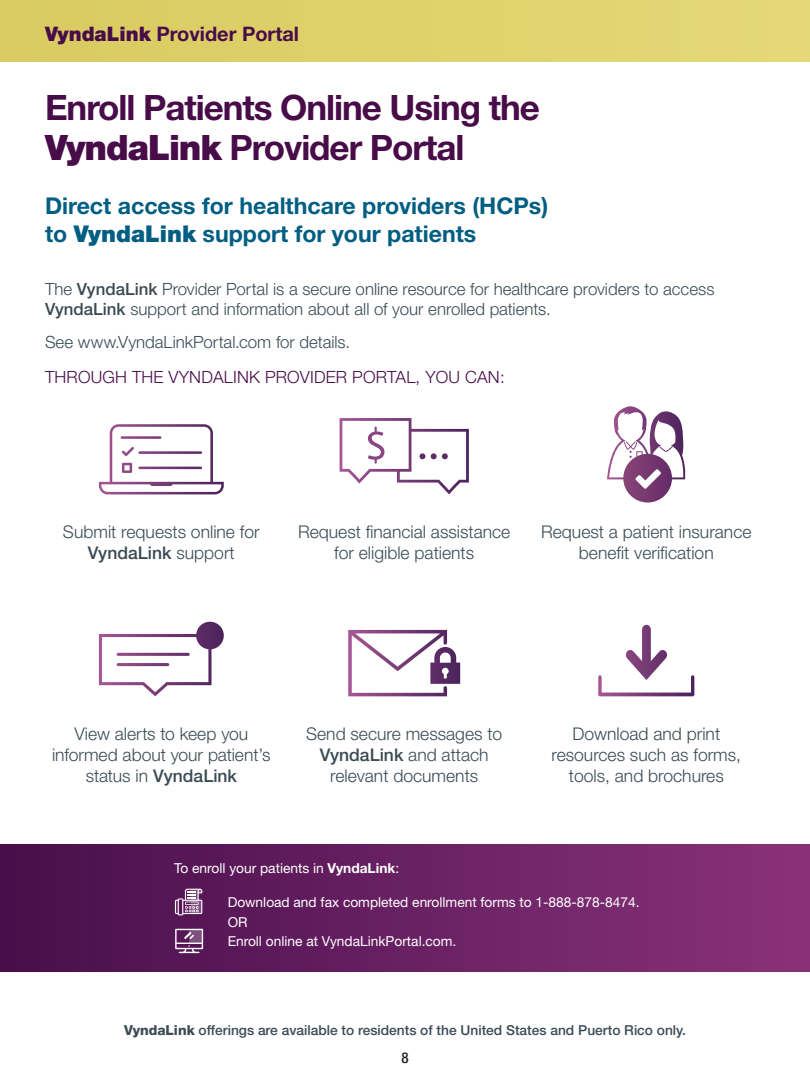
<style>
.page{position:relative;width:810px;height:1080px;background:#fff}
.page>*{position:absolute;margin:0;border:0;box-sizing:border-box;transform-origin:0 0}
.t1{font:700 35px/40px "Helvetica Neue LT Pro";letter-spacing:-.03em;color:#480c49}
.Subhead{font:700 23.12px/27.8px "Helvetica Neue LT Pro";color:#005e82}
.t2{font:700 20px "Helvetica Neue LT Pro";color:#480c49}
.Body_Copy{font:300 17.5px/21px "Helvetica Neue LT Pro";color:#3a4b54;text-align:center}
.Body_Copy-2{font:500 17.5px "Helvetica Neue LT Pro";color:#3a4b54}
.Body_Copy-3{font:300 16.88px/20.2px "Helvetica Neue LT Pro";color:#3a4b54}
.Sub-Subhead{font:300 16.88px "Helvetica Neue LT Pro";letter-spacing:.01em;color:#480c49}
.t3{font:500 condensed 15px "Helvetica Neue LT Pro";color:#231f20}
.t4{font:13.75px/19.5px "Helvetica Neue LT Pro";color:#fff}
.t5{font:500 13.75px "Helvetica Neue LT Pro";color:#3a4b54}
.s1{font-weight:900}
.s2{font-weight:500}
.s3{font-weight:300}
.s4{font-weight:700}
.s5{font-weight:800}
</style>
<div class="page">
<div style="left:0;top:845px;width:810px;height:126px;background:linear-gradient(to right,#470f4b,#8a327a)"></div>
<div style="left:175px;top:929px;width:28px;height:20px;border:1px solid #fff"></div>
<svg style="left:176px;top:930px;width:26px;height:24px"></svg>
<svg style="left:175px;top:889px;width:27px;height:26px"></svg>
<div style="left:0;top:0;width:810px;height:62px;background:#dfd26b"></div>
<svg style="left:99px;top:424px;width:125px;height:70px"></svg>
<svg style="left:623px;top:454px;width:49px;height:49px"></svg>
<svg style="left:607px;top:406px;width:79px;height:83px"></svg>
<svg style="left:340px;top:418px;width:129px;height:76px"></svg>
<svg style="left:99px;top:622px;width:125px;height:74px"></svg>
<svg style="left:348px;top:630px;width:112px;height:66px"></svg>
<svg style="left:598px;top:625px;width:96px;height:71px"></svg>
<p class="t2" style="left:45px;top:21px;width:256px"><span class="s1">VyndaLink</span> Provider Portal</p>
<p class="t1" style="left:45px;top:86px;width:496px">Enroll Patients Online Using the<br><span class="s1">VyndaLink</span> Provider Portal</p>
<p class="Subhead" style="left:45px;top:191px;width:505px">Direct access for healthcare providers (HCPs) to <span class="s1">VyndaLink</span> support for your patients</p>
<p class="Body_Copy-3" style="left:45px;top:278px;width:671px">The <span class="s2">VyndaLink</span> Provider Portal is a secure online resource for healthcare providers to access<br><span class="s2">VyndaLink</span> support and information about all of your enrolled patients.</p>
<p class="Body_Copy-3" style="left:45px;top:332px;width:307px">See www.VyndaLinkPortal.com for details.</p>
<p class="Sub-Subhead" style="left:45px;top:367px;width:461px">THROUGH THE VYNDALINK PROVIDER PORTAL, YOU CAN:</p>
<p class="Body_Copy" style="left:63px;top:521px;width:198px">Submit requests online for</p>
<p class="Body_Copy-2" style="left:88px;top:542px;width:148px">VyndaLink <span class="s3">support</span></p>
<p class="Body_Copy" style="left:298px;top:521px;width:214px">Request financial assistance for eligible patients</p>
<p class="Body_Copy" style="left:541px;top:521px;width:212px">Request a patient insurance</p>
<p class="Body_Copy" style="left:579px;top:542px;width:136px">benefit verification</p>
<p class="Body_Copy" style="left:52px;top:723px;width:220px">View alerts to keep you informed about your patient’s status in <span class="s2">VyndaLink</span></p>
<p class="Body_Copy" style="left:306px;top:723px;width:198px">Send secure messages to</p>
<p class="Body_Copy" style="left:320px;top:744px;width:170px"><span class="s2">VyndaLink</span> and attach relevant documents</p>
<p class="Body_Copy" style="left:552px;top:723px;width:191px">Download and print resources such as forms, tools, and brochures</p>
<p class="t4" style="left:174px;top:858px;width:227px">To enroll your patients in <span class="s4">VyndaLink</span>:</p>
<p class="t4" style="left:228px;top:893px;width:413px">Download and fax completed enrollment forms to 1-888-878-8474.<br>OR</p>
<p class="t4" style="left:228px;top:931px;width:230px">Enroll online at VyndaLinkPortal.com.</p>
<p class="t5" style="left:124px;top:1022px;width:563px"><span class="s5">VyndaLink</span> offerings are available to residents of the United States and Puerto Rico only.</p>
<p class="t3" style="left:401px;top:1049px;width:9px">8</p>
</div>
